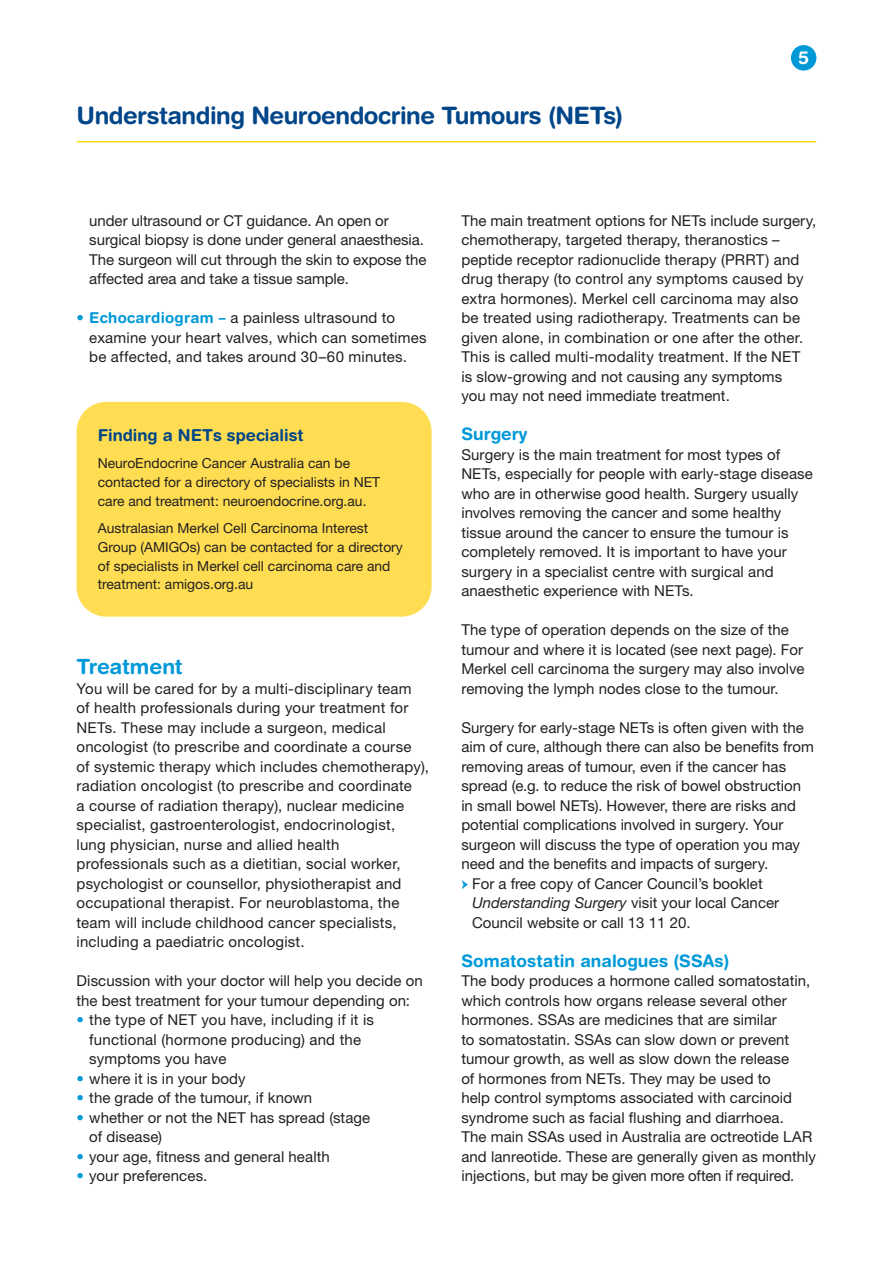
<style>
.page{position:relative;width:893px;height:1263px;background:#fff}
.page>*{position:absolute;margin:0;border:0;box-sizing:border-box;transform-origin:0 0}
.t1{font:700 24px "Helvetica Rounded LT Std";letter-spacing:-.02em;color:#004688}
.t2{font:700 21px "Helvetica Rounded LT Std";letter-spacing:-.01em;color:#0099d8}
.t3{font:700 18px "Helvetica Rounded LT Std";color:#fff}
.t4{font:700 17.25px "Helvetica Rounded LT Std";color:#0099d8}
.t5{font:700 16.5px "Helvetica Rounded LT Std";color:#004688}
.t6{font:15px/19.5px "Helvetica Neue LT Std";letter-spacing:.005em;color:#241f1f}
.t7{font:13.8px/18.8px "Helvetica Neue LT Std";color:#241f1f}
.s1{color:#0099d8}
.s2{font-family:"Helvetica Rounded LT Std";font-weight:700;color:#0099d8}
.s3{font-family:"Minion Pro";font-weight:500;font-size:16.5px;color:#0099d8}
.s4{font-style:italic}
</style>
<div class="page">
<hr style="left:77px;top:141px;width:739px;height:1px;background:#ffd700">
<div style="left:791px;top:45px;width:25px;height:26px;background:#0099d8;border-radius:50%"></div>
<div style="left:77px;top:402px;width:355px;height:215px;background:#ffdd52;border-radius:30px"></div>
<h1 class="t1" style="left:77px;top:101px;width:548px">Understanding Neuroendocrine Tumours (NETs)</h1>
<p class="t3" style="left:798px;top:47px;width:12px">5</p>
<p class="t6" style="left:89px;top:211px;width:339px">under ultrasound or CT guidance. An open or surgical biopsy is done under general anaesthesia.<br>The surgeon will cut through the skin to expose the affected area and take a tissue sample.</p>
<p class="t6" style="left:89px;top:308px;width:339px;text-indent:-13px"><span class="s1">•</span> <span class="s2">Echocardiogram –</span> a painless ultrasound to examine your heart valves, which can sometimes be affected, and takes around 30–60 minutes.</p>
<p class="t5" style="left:98px;top:425px;width:207px">Finding a NETs specialist</p>
<p class="t7" style="left:98px;top:454px;width:284px">NeuroEndocrine Cancer Australia can be contacted for a directory of specialists in NET care and treatment: neuroendocrine.org.au.</p>
<p class="t7" style="left:98px;top:519px;width:307px">Australasian Merkel Cell Carcinoma Interest Group (AMIGOs) can be contacted for a directory of specialists in Merkel cell carcinoma care and treatment: amigos.org.au</p>
<h2 class="t2" style="left:77px;top:654px;width:108px">Treatment</h2>
<p class="t6" style="left:77px;top:679px;width:354px">You will be cared for by a multi-disciplinary team<br>of health professionals during your treatment for NETs. These may include a surgeon, medical oncologist (to prescribe and coordinate a course<br>of systemic therapy which includes chemotherapy), radiation oncologist (to prescribe and coordinate<br>a course of radiation therapy), nuclear medicine specialist, gastroenterologist, endocrinologist,<br>lung physician, nurse and allied health professionals such as a dietitian, social worker, psychologist or counsellor, physiotherapist and occupational therapist. For neuroblastoma, the team will include childhood cancer specialists, including a paediatric oncologist.</p>
<p class="t6" style="left:77px;top:971px;width:348px">Discussion with your doctor will help you decide on the best treatment for your tumour depending on:</p>
<p class="t6" style="left:89px;top:1010px;width:286px;text-indent:-13px"><span class="s1">•</span> the type of NET you have, including if it is functional (hormone producing) and the symptoms you have</p>
<p class="t6" style="left:77px;top:1069px;width:171px"><span class="s1">•</span> where it is in your body</p>
<p class="t6" style="left:77px;top:1088px;width:237px"><span class="s1">•</span> the grade of the tumour, if known</p>
<p class="t6" style="left:89px;top:1108px;width:283px;text-indent:-13px"><span class="s1">•</span> whether or not the NET has spread (stage of disease)</p>
<p class="t6" style="left:77px;top:1147px;width:255px"><span class="s1">•</span> your age, fitness and general health</p>
<p class="t6" style="left:77px;top:1166px;width:132px"><span class="s1">•</span> your preferences.</p>
<p class="t6" style="left:461px;top:211px;width:356px">The main treatment options for NETs include surgery, chemotherapy, targeted therapy, theranostics – peptide receptor radionuclide therapy (PRRT) and drug therapy (to control any symptoms caused by extra hormones). Merkel cell carcinoma may also be treated using radiotherapy. Treatments can be given alone, in combination or one after the other.<br>This is called multi-modality treatment. If the NET<br>is slow-growing and not causing any symptoms<br>you may not need immediate treatment.</p>
<p class="t4" style="left:461px;top:424px;width:68px">Surgery</p>
<p class="t6" style="left:461px;top:445px;width:353px">Surgery is the main treatment for most types of NETs, especially for people with early-stage disease who are in otherwise good health. Surgery usually involves removing the cancer and some healthy tissue around the cancer to ensure the tumour is completely removed. It is important to have your surgery in a specialist centre with surgical and anaesthetic experience with NETs.</p>
<p class="t6" style="left:461px;top:620px;width:345px">The type of operation depends on the size of the tumour and where it is located (see next page). For Merkel cell carcinoma the surgery may also involve removing the lymph nodes close to the tumour.</p>
<p class="t6" style="left:461px;top:718px;width:354px">Surgery for early-stage NETs is often given with the aim of cure, although there can also be benefits from removing areas of tumour, even if the cancer has spread (e.g. to reduce the risk of bowel obstruction in small bowel NETs). However, there are risks and potential complications involved in surgery. Your surgeon will discuss the type of operation you may need and the benefits and impacts of surgery.</p>
<p class="t6" style="left:472px;top:874px;width:308px;text-indent:-11px"><span class="s3">→</span> For a free copy of Cancer Council’s booklet<br><span class="s4">Understanding Surgery</span> visit your local Cancer<br>Council website or call 13 11 20.</p>
<p class="t4" style="left:461px;top:950px;width:270px">Somatostatin analogues (SSAs)</p>
<p class="t6" style="left:461px;top:971px;width:356px">The body produces a hormone called somatostatin, which controls how organs release several other hormones. SSAs are medicines that are similar<br>to somatostatin. SSAs can slow down or prevent tumour growth, as well as slow down the release<br>of hormones from NETs. They may be used to<br>help control symptoms associated with carcinoid syndrome such as facial flushing and diarrhoea.<br>The main SSAs used in Australia are octreotide LAR and lanreotide. These are generally given as monthly injections, but may be given more often if required.</p>
</div>
